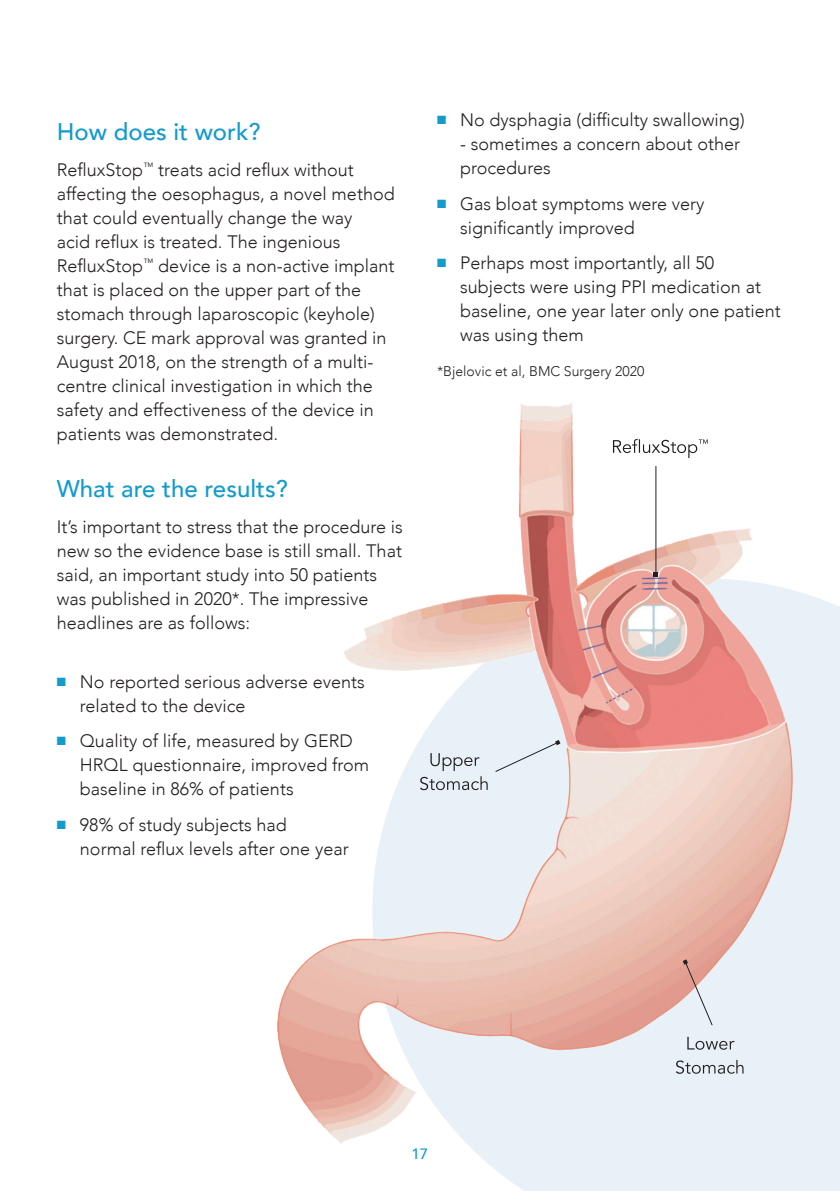
<style>
.page{position:relative;width:840px;height:1191px;background:#fff}
.page>*{position:absolute;margin:0;border:0;box-sizing:border-box;transform-origin:0 0}
.t1{font:500 24px "Avenir";color:#139bcc}
.t2{font:300 18px/24px "Avenir";color:#231f20}
.t3{font:500 15px "Avenir";color:#139bcc}
.t4{font:300 14px "Avenir";color:#231f20}
.s1{color:#139bcc}
</style>
<div class="page">
<div style="left:468px;top:590px;width:371px;height:601px;background:#e8f1f8"></div>
<img style="left:278px;top:403px;width:516px;height:742px">
<hr style="left:655px;top:466px;width:1px;height:108px;background:#231f20">
<svg style="left:653px;top:572px;width:4px;height:4px"></svg>
<svg style="left:612px;top:439px;width:95px;height:19px"></svg>
<svg style="left:682px;top:959px;width:31px;height:67px;background:#dec9c8"></svg>
<svg style="left:420px;top:753px;width:67px;height:37px;background:#cad2d8"></svg>
<svg style="left:675px;top:1060px;width:68px;height:13px"></svg>
<svg style="left:687px;top:1036px;width:47px;height:13px"></svg>
<svg style="left:494px;top:740px;width:66px;height:33px;background:#e0e9ef"></svg>
<h1 class="t1" style="left:57px;top:111px;width:205px">How does it work?</h1>
<p class="t2" style="left:57px;top:158px;width:339px">RefluxStop<sup>™</sup> treats acid reflux without affecting the oesophagus, a novel method that could eventually change the way<br>acid reflux is treated. The ingenious RefluxStop<sup>™</sup> device is a non-active implant that is placed on the upper part of the stomach through laparoscopic (keyhole) surgery. CE mark approval was granted in August 2018, on the strength of a multi&shy;centre clinical investigation in which the safety and effectiveness of the device in patients was demonstrated.</p>
<h1 class="t1" style="left:57px;top:467px;width:232px">What are the results?</h1>
<p class="t2" style="left:57px;top:514px;width:347px">It’s important to stress that the procedure is new so the evidence base is still small. That said, an important study into 50 patients was published in 2020*. The impressive headlines are as follows:</p>
<p class="t2" style="left:80px;top:670px;width:286px;text-indent:-23px"><span class="s1">■</span> No reported serious adverse events related to the device</p>
<p class="t2" style="left:80px;top:729px;width:290px;text-indent:-23px"><span class="s1">■</span> Quality of life, measured by GERD<br>HRQL questionnaire, improved from baseline in 86% of patients</p>
<p class="t2" style="left:80px;top:812px;width:270px;text-indent:-23px"><span class="s1">■</span> 98% of study subjects had<br>normal reflux levels after one year</p>
<p class="t2" style="left:437px;top:108px;width:309px"><span class="s1">■</span> No dysphagia (difficulty swallowing)</p>
<p class="t2" style="left:460px;top:132px;width:281px">- sometimes a concern about other procedures</p>
<p class="t2" style="left:460px;top:191px;width:246px;text-indent:-23px"><span class="s1">■</span> Gas bloat symptoms were very significantly improved</p>
<p class="t2" style="left:460px;top:251px;width:322px;text-indent:-23px"><span class="s1">■</span> Perhaps most importantly, all 50 subjects were using PPI medication at baseline, one year later only one patient was using them</p>
<p class="t4" style="left:437px;top:363px;width:209px">*Bjelovic et al, BMC Surgery 2020</p>
<p class="t3" style="left:411px;top:1141px;width:18px">17</p>
</div>
